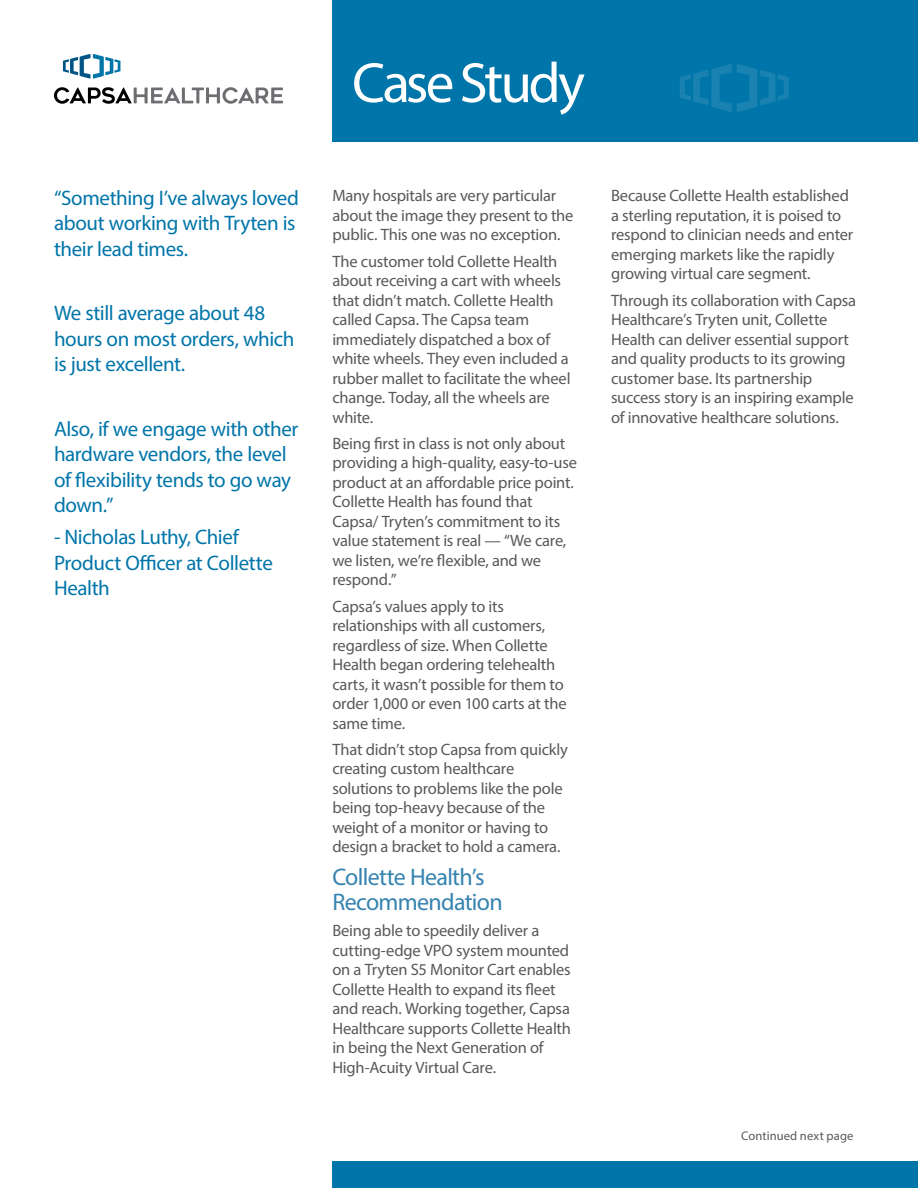
<style>
.page{position:relative;width:918px;height:1188px;background:#fff}
.page>*{position:absolute;margin:0;border:0;box-sizing:border-box;transform-origin:0 0}
.t1{font:57px "Myriad Pro";letter-spacing:-.045em;color:#fff}
.t2{font:24px/25.5px "Myriad Pro";letter-spacing:-.03em;color:#3683b0}
.t3{font:21px/25.5px "Myriad Pro";letter-spacing:-.02em;color:#0075a9}
.t4{font:16.5px/19.5px "Myriad Pro";letter-spacing:-.015em;color:#58595b}
.t5{font:12.6px "Myriad Pro";letter-spacing:.01em;color:#58595b}
</style>
<div class="page">
<div style="left:332px;top:0;width:586px;height:142px;background:#0075a9"></div>
<div style="left:332px;top:1161px;width:586px;height:27px;background:#0075a9"></div>
<svg style="left:54px;top:87px;width:229px;height:17px"></svg>
<svg style="left:63px;top:54px;width:57px;height:25px"></svg>
<svg style="left:680px;top:64px;width:109px;height:48px"></svg>
<p class="t3" style="left:54px;top:185px;width:247px">“Something I’ve always loved about working with Tryten is their lead times.</p>
<p class="t3" style="left:54px;top:300px;width:242px">We still average about 48 hours on most orders, which is just excellent.</p>
<p class="t3" style="left:54px;top:416px;width:246px">Also, if we engage with other hardware vendors, the level of flexibility tends to go way down.”</p>
<p class="t3" style="left:54px;top:524px;width:220px">- Nicholas Luthy, Chief<br>Product Officer at Collette<br>Health</p>
<h1 class="t1" style="left:352px;top:48px;width:234px">Case Study</h1>
<p class="t4" style="left:332px;top:186px;width:243px">Many hospitals are very particular about the image they present to the public. This one was no exception.</p>
<p class="t4" style="left:332px;top:251px;width:240px">The customer told Collette Health about receiving a cart with wheels that didn’t match. Collette Health called Capsa. The Capsa team immediately dispatched a box of white wheels. They even included a rubber mallet to facilitate the wheel change. Today, all the wheels are white.</p>
<p class="t4" style="left:332px;top:433px;width:246px">Being first in class is not only about providing a high-quality, easy-to-use product at an affordable price point.<br>Collette Health has found that<br>Capsa/ Tryten’s commitment to its value statement is real — “We care, we listen, we’re flexible, and we respond.”</p>
<p class="t4" style="left:332px;top:596px;width:236px">Capsa’s values apply to its relationships with all customers, regardless of size. When Collette<br>Health began ordering telehealth carts, it wasn’t possible for them to order 1,000 or even 100 carts at the same time.</p>
<p class="t4" style="left:332px;top:739px;width:237px">That didn’t stop Capsa from quickly creating custom healthcare solutions to problems like the pole being top-heavy because of the weight of a monitor or having to design a bracket to hold a camera.</p>
<h2 class="t2" style="left:332px;top:863px;width:172px">Collette Health’s<br>Recommendation</h2>
<p class="t4" style="left:332px;top:921px;width:240px">Being able to speedily deliver a cutting-edge VPO system mounted on a Tryten S5 Monitor Cart enables Collette Health to expand its fleet and reach. Working together, Capsa Healthcare supports Collette Health in being the Next Generation of High-Acuity Virtual Care.</p>
<p class="t4" style="left:611px;top:186px;width:244px">Because Collette Health established a sterling reputation, it is poised to respond to clinician needs and enter emerging markets like the rapidly growing virtual care segment.</p>
<p class="t4" style="left:611px;top:290px;width:247px">Through its collaboration with Capsa Healthcare’s Tryten unit, Collette Health can deliver essential support and quality products to its growing customer base. Its partnership success story is an inspiring example of innovative healthcare solutions.</p>
<p class="t5" style="left:741px;top:1128px;width:114px">Continued next page</p>
</div>
